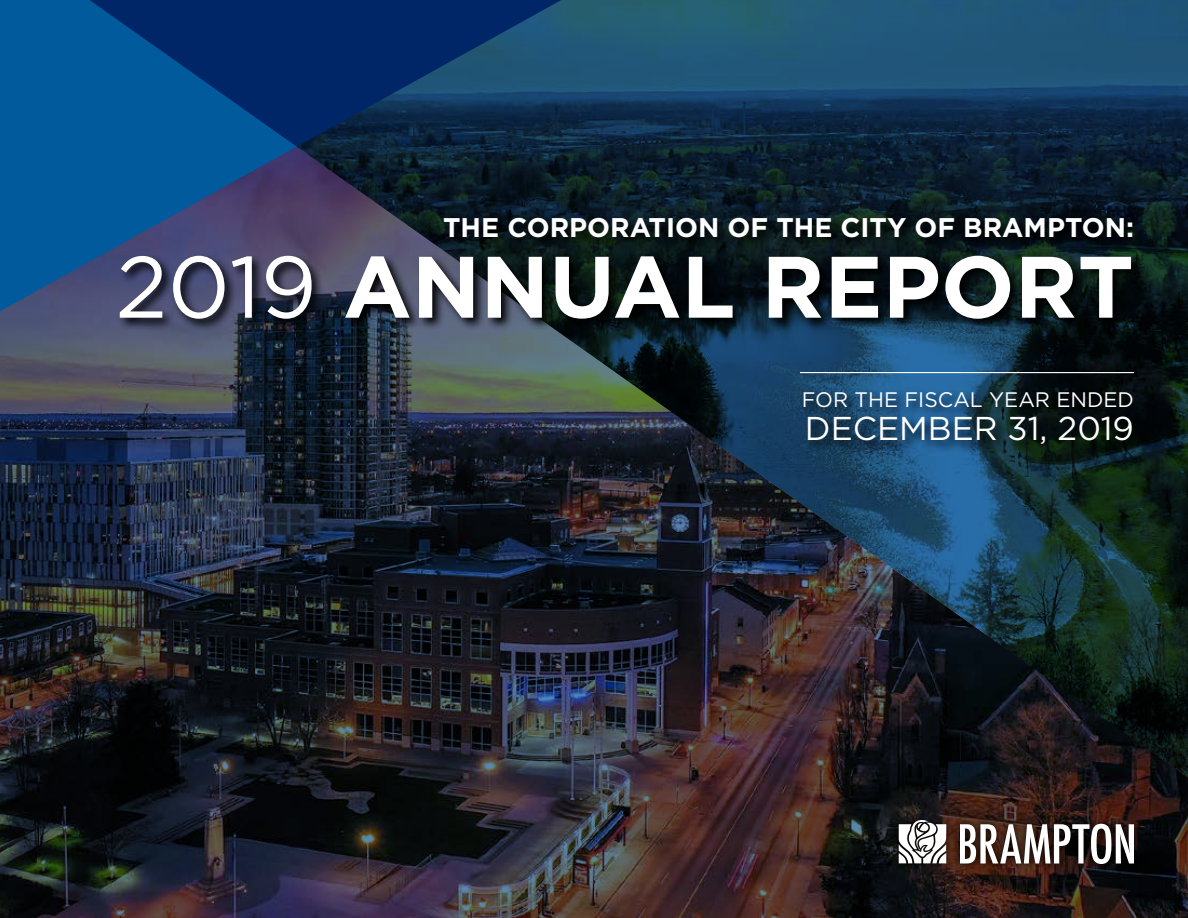
<style>
.page{position:relative;width:1188px;height:918px;background:#fff}
.page>*{position:absolute;margin:0;border:0;box-sizing:border-box;transform-origin:0 0}
.t1{font:700 87px "Gotham";color:#fff}
.t2{font:33px "Gotham";color:#fff}
.t3{font:700 27px "Gotham";color:#fff}
.t4{font:21px "Gotham";color:#fff}
.s1{font-weight:400}
</style>
<div class="page">
<img style="left:0;top:311px;width:1188px;height:607px">
<svg style="left:891px;top:812px;width:251px;height:60px;background:#2f1b15"></svg>
<svg style="left:899px;top:819px;width:47px;height:44px"></svg>
<svg style="left:960px;top:824px;width:174px;height:40px"></svg>
<div style="left:0;top:0;width:51px;height:311px;background:#005a9c"></div>
<img style="left:51px;top:0;width:1137px;height:797px">
<div style="left:117px;top:215px;width:1028px;height:117px;background:#000;opacity:.95"></div>
<div style="left:801px;top:389px;width:344px;height:68px;background:#000;opacity:.95"></div>
<hr style="left:800px;top:372px;width:334px;height:1px;background:#fff">
<p class="t3" style="left:443px;top:209px;width:692px">THE CORPORATION OF THE CITY OF BRAMPTON:</p>
<h1 class="t1" style="left:116px;top:229px;width:1020px"><span class="s1">2019</span> ANNUAL REPORT</h1>
<p class="t4" style="left:802px;top:386px;width:334px">FOR THE FISCAL YEAR ENDED</p>
<p class="t2" style="left:805px;top:407px;width:331px">DECEMBER 31, 2019</p>
</div>
